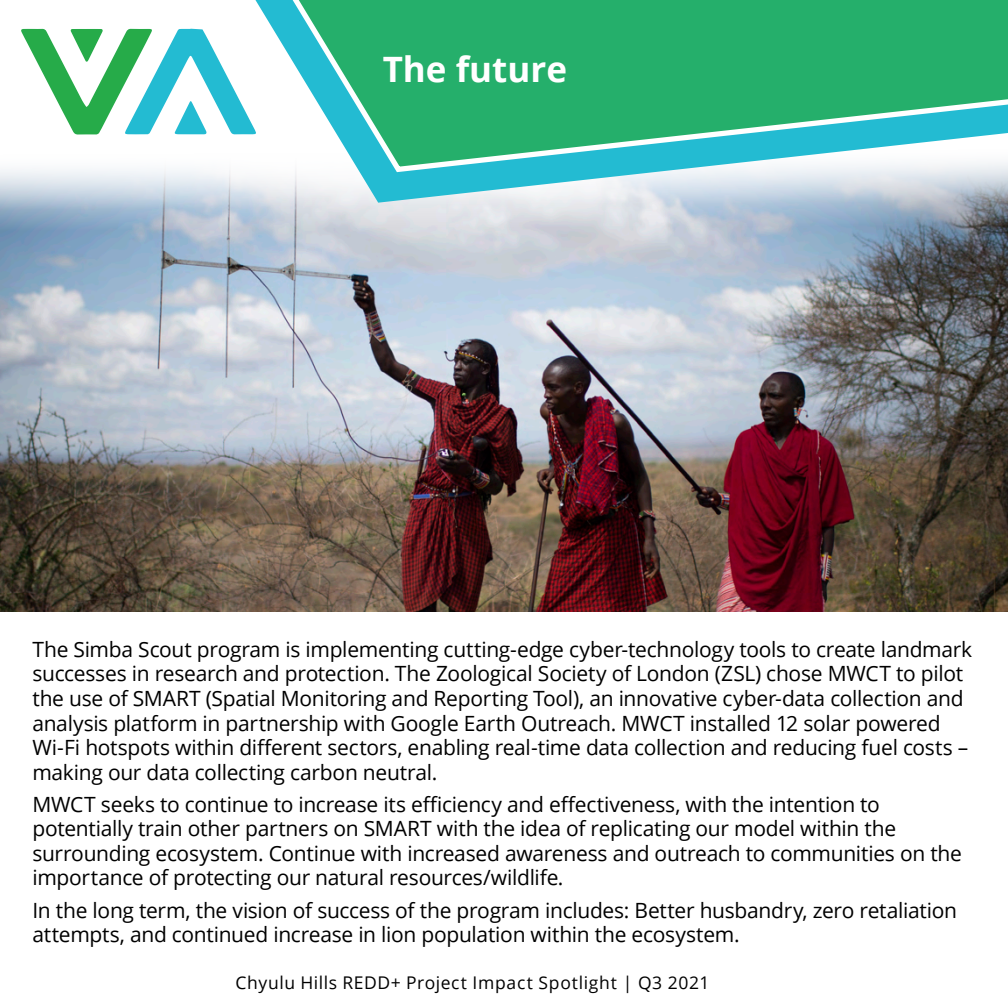
<style>
.page{position:relative;width:1008px;height:1008px;background:#fff}
.page>*{position:absolute;margin:0;border:0;box-sizing:border-box;transform-origin:0 0}
.t1{font:700 35px "Open Sans";color:#fff}
.t2{font:21px/24.5px "Open Sans";letter-spacing:-.015em;color:#000}
.t3{font:17.5px "Open Sans";letter-spacing:.035em;color:#000}
</style>
<div class="page">
<img style="left:0;top:235px;width:1008px;height:377px">
<svg style="left:0;top:211px;width:1008px;height:24px"></svg>
<svg style="left:0;top:169px;width:1008px;height:42px"></svg>
<svg style="left:255px;top:0;width:753px;height:203px"></svg>
<svg style="left:258px;top:0;width:750px;height:175px"></svg>
<svg style="left:21px;top:29px;width:236px;height:106px"></svg>
<p class="t1" style="left:383px;top:45px;width:186px">The future</p>
<p class="t2" style="left:32px;top:637px;width:941px">The Simba Scout program is implementing cutting-edge cyber-technology tools to create landmark successes in research and protection. The Zoological Society of London (ZSL) chose MWCT to pilot the use of SMART (Spatial Monitoring and Reporting Tool), an innovative cyber-data collection and analysis platform in partnership with Google Earth Outreach. MWCT installed 12 solar powered Wi-Fi hotspots within different sectors, enabling real-time data collection and reducing fuel costs – making our data collecting carbon neutral.</p>
<p class="t2" style="left:32px;top:791px;width:931px">MWCT seeks to continue to increase its efficiency and effectiveness, with the intention to potentially train other partners on SMART with the idea of replicating our model within the surrounding ecosystem. Continue with increased awareness and outreach to communities on the importance of protecting our natural resources/wildlife.</p>
<p class="t2" style="left:32px;top:897px;width:926px">In the long term, the vision of success of the program includes: Better husbandry, zero retaliation attempts, and continued increase in lion population within the ecosystem.</p>
<p class="t3" style="left:236px;top:971px;width:475px">Chyulu Hills REDD+ Project Impact Spotlight | Q3 2021</p>
</div>
